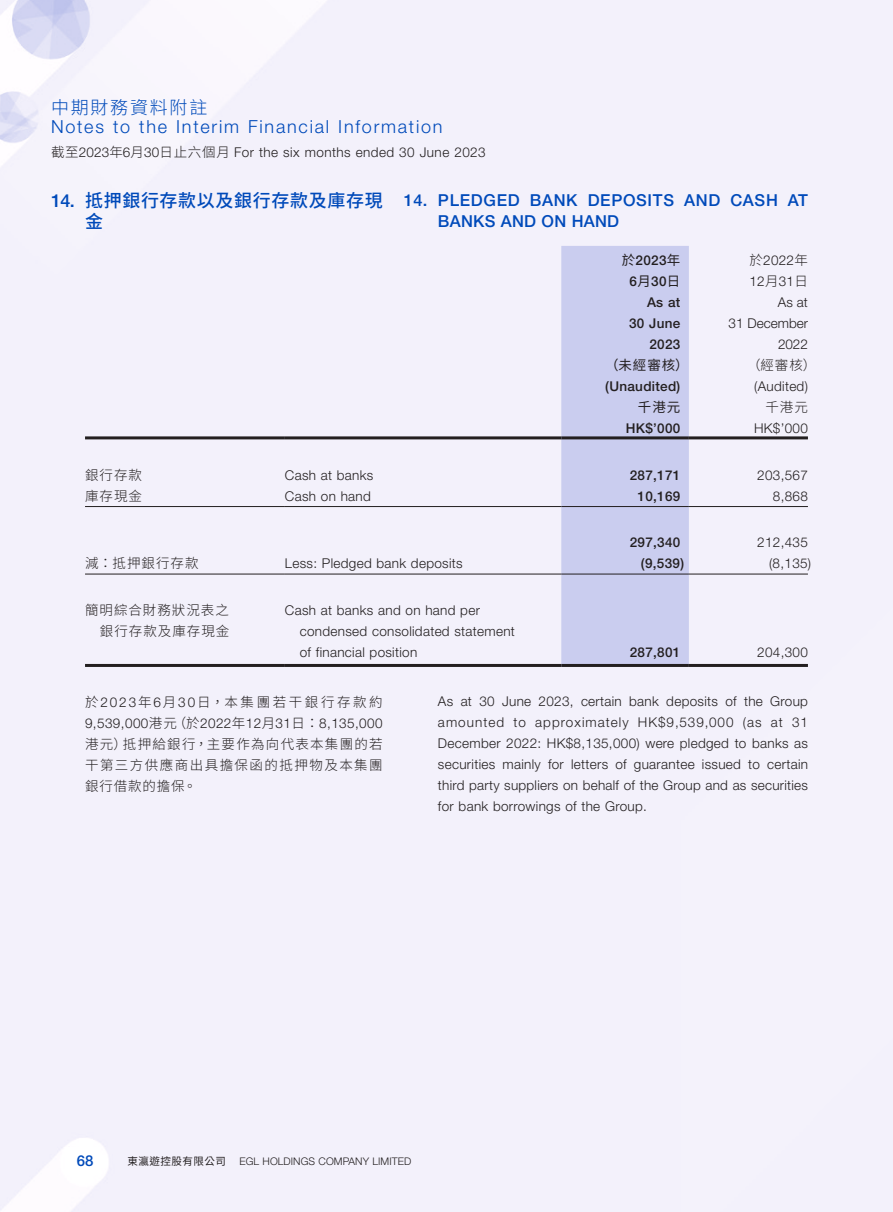
<style>
.page{position:relative;width:893px;height:1212px;background:#fff}
.page>*{position:absolute;margin:0;border:0;box-sizing:border-box;transform-origin:0 0}
.t1{font:300 18px "Helvetica Neue LT Std";letter-spacing:.1em;color:#004aba}
.C_Heading_1{font:500 18px/21px "Source Han Sans TC";letter-spacing:.035em;color:#004aba}
.t2{font:300 18px "Source Han Sans TC";letter-spacing:.1em;color:#004aba}
.Heading_1{font:500 16.5px/21px "Helvetica Neue LT Std";letter-spacing:.04em;color:#004aba}
.t3{font:500 15px "Helvetica Neue LT Std";color:#004aba}
.Body_Text{font:300 13.5px/21px "Helvetica Neue LT Std";letter-spacing:.025em;color:#231f20}
.C_Body_Text{font:300 13.5px/21px "Source Han Sans TC";letter-spacing:.095em;color:#231f20;text-align:justify}
.Body_Text-2{font:500 13.5px "Helvetica Neue LT Std";letter-spacing:.025em;color:#231f20}
.Body_Text-3{font:300 13.5px/21px "Source Han Sans TC";letter-spacing:.075em;color:#231f20;text-align:right}
.Body_Text-4{font:300 13.5px "Helvetica Neue LT Std";color:#231f20}
.Body_Text-5{font:13.5px "Source Han Sans TC";letter-spacing:.075em;color:#231f20}
.t4{font:300 10.5px "Helvetica Neue LT Std";letter-spacing:.005em;color:#231f20}
.t5{font:10.5px "Source Han Sans TC";letter-spacing:.05em;color:#231f20}
.s1{font-family:"Source Han Sans TC"}
.s2{font-family:"Helvetica Neue LT Std"}
.s3{font-family:"Source Han Sans TC";font-weight:400}
</style>
<div class="page">
<div style="left:561px;top:246px;width:128px;height:418px;background:#cacdef"></div>
<hr style="left:85px;top:436px;width:200px;height:3px;background:#231f20">
<hr style="left:285px;top:436px;width:276px;height:3px;background:#231f20">
<hr style="left:561px;top:436px;width:128px;height:3px;background:#231f20">
<hr style="left:689px;top:436px;width:119px;height:3px;background:#231f20">
<hr style="left:85px;top:506px;width:200px;height:1px;background:#231f20">
<hr style="left:285px;top:506px;width:276px;height:1px;background:#231f20">
<hr style="left:561px;top:506px;width:128px;height:1px;background:#231f20">
<hr style="left:689px;top:506px;width:119px;height:1px;background:#231f20">
<hr style="left:85px;top:574px;width:200px;height:1px;background:#231f20">
<hr style="left:285px;top:574px;width:276px;height:1px;background:#231f20">
<hr style="left:561px;top:574px;width:128px;height:1px;background:#231f20">
<hr style="left:689px;top:574px;width:119px;height:1px;background:#231f20">
<hr style="left:85px;top:664px;width:200px;height:3px;background:#231f20">
<hr style="left:285px;top:664px;width:276px;height:3px;background:#231f20">
<hr style="left:561px;top:664px;width:128px;height:3px;background:#231f20">
<hr style="left:689px;top:664px;width:119px;height:3px;background:#231f20">
<h1 class="t2" style="left:51px;top:97px;width:158px">中期財務資料附註</h1>
<h1 class="t1" style="left:51px;top:116px;width:393px">Notes to the Interim Financial Information</h1>
<p class="Body_Text" style="left:51px;top:141px;width:436px"><span class="s1">截至</span>2023<span class="s1">年</span>6<span class="s1">月</span>30<span class="s1">日止六個月</span> For the six months ended 30 June 2023</p>
<p class="C_Heading_1" style="left:85px;top:190px;width:299px;text-indent:-34px"><span class="s2">14.</span> 抵押銀行存款以及銀行存款及庫存現金</p>
<p class="Heading_1" style="left:438px;top:189px;width:371px;text-indent:-34px">14. PLEDGED BANK DEPOSITS AND CASH AT<br>BANKS AND ON HAND</p>
<p class="Body_Text-2" style="left:622px;top:252px;width:60px"><span class="s3">於</span>2023<span class="s3">年</span></p>
<p class="Body_Text-2" style="left:630px;top:273px;width:52px">6<span class="s3">月</span>30<span class="s3">日</span></p>
<p class="Body_Text" style="left:749px;top:250px;width:60px"><span class="s1">於</span>2022<span class="s1">年</span></p>
<p class="Body_Text" style="left:749px;top:271px;width:60px">12<span class="s1">月</span>31<span class="s1">日</span></p>
<p class="Body_Text-2" style="left:647px;top:294px;width:35px">As at</p>
<p class="Body_Text-2" style="left:629px;top:315px;width:53px">30 June</p>
<p class="Body_Text-2" style="left:649px;top:336px;width:32px">2023</p>
<p class="Body_Text" style="left:778px;top:292px;width:32px">As at</p>
<p class="Body_Text-4" style="left:729px;top:315px;width:81px">31 December</p>
<p class="Body_Text" style="left:778px;top:334px;width:31px">2022</p>
<p class="Body_Text-5" style="left:605px;top:358px;width:85px">（未經審核）</p>
<p class="Body_Text-3" style="left:747px;top:355px;width:71px">（經審核）</p>
<p class="Body_Text-2" style="left:605px;top:378px;width:77px">(Unaudited)</p>
<p class="Body_Text" style="left:754px;top:376px;width:55px">(Audited)</p>
<p class="Body_Text-5" style="left:638px;top:400px;width:44px">千港元</p>
<p class="Body_Text-3" style="left:765px;top:397px;width:44px">千港元</p>
<p class="Body_Text-2" style="left:626px;top:420px;width:56px">HK$’000</p>
<p class="Body_Text" style="left:754px;top:418px;width:55px">HK$’000</p>
<p class="Body_Text-3" style="left:85px;top:465px;width:58px">銀行存款</p>
<p class="Body_Text" style="left:285px;top:464px;width:90px">Cash at banks</p>
<p class="Body_Text-2" style="left:630px;top:467px;width:52px">287,171</p>
<p class="Body_Text" style="left:757px;top:464px;width:52px">203,567</p>
<p class="Body_Text-3" style="left:85px;top:486px;width:58px">庫存現金</p>
<p class="Body_Text" style="left:285px;top:485px;width:87px">Cash on hand</p>
<p class="Body_Text-2" style="left:637px;top:488px;width:44px">10,169</p>
<p class="Body_Text" style="left:773px;top:485px;width:37px">8,868</p>
<p class="Body_Text-2" style="left:630px;top:534px;width:52px">297,340</p>
<p class="Body_Text" style="left:757px;top:532px;width:52px">212,435</p>
<p class="Body_Text-3" style="left:85px;top:553px;width:115px">減：抵押銀行存款</p>
<p class="Body_Text" style="left:285px;top:553px;width:179px">Less: Pledged bank deposits</p>
<p class="Body_Text-2" style="left:641px;top:555px;width:45px">(9,539)</p>
<p class="Body_Text" style="left:769px;top:553px;width:44px">(8,135)</p>
<p class="Body_Text-3" style="left:85px;top:600px;width:146px">簡明綜合財務狀況表之銀行存款及庫存現金</p>
<p class="Body_Text" style="left:300px;top:599px;width:217px;text-indent:-15px">Cash at banks and on hand per condensed consolidated statement of financial position</p>
<p class="Body_Text-2" style="left:630px;top:644px;width:52px">287,801</p>
<p class="Body_Text" style="left:757px;top:641px;width:52px">204,300</p>
<p class="Body_Text" style="left:438px;top:690px;width:372px;text-align:justify">As at 30 June 2023, certain bank deposits of the Group amounted to approximately HK$9,539,000 (as at 31<br>December 2022: HK$8,135,000) were pledged to banks as securities mainly for letters of guarantee issued to certain third party suppliers on behalf of the Group and as securities for bank borrowings of the Group.</p>
<p class="C_Body_Text" style="left:85px;top:692px;width:299px">於<span class="s2">2023</span>年<span class="s2">6</span>月<span class="s2">30</span>日，本集團若干銀行存款約<span class="s2">9,539,000</span>港元（於<span class="s2">2022</span>年<span class="s2">12</span>月<span class="s2">31</span>日：<span class="s2">8,135,000</span>港元）抵押給銀行，主要作為向代表本集團的若干第三方供應商出具擔保函的抵押物及本集團銀行借款的擔保。</p>
<p class="t3" style="left:77px;top:1151px;width:18px">68</p>
<p class="t5" style="left:128px;top:1156px;width:100px">東瀛遊控股有限公司</p>
<p class="t4" style="left:239px;top:1155px;width:173px">EGL HOLDINGS COMPANY LIMITED</p>
</div>
